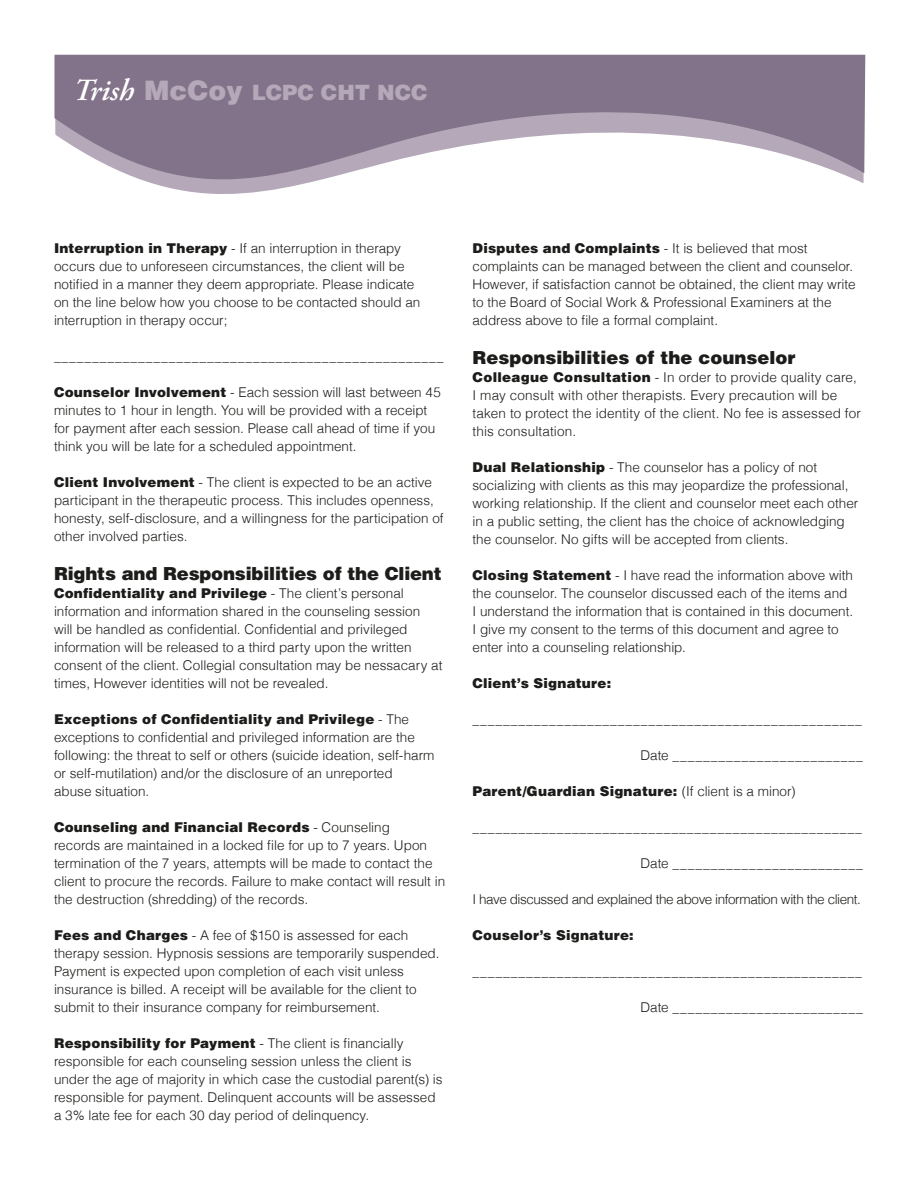
<style>
.page{position:relative;width:918px;height:1188px;background:#fff}
.page>*{position:absolute;margin:0;border:0;box-sizing:border-box;transform-origin:0 0}
.t1{font:900 21.15px "Helvetica";color:#b5a8b8}
.Subhead_1{font:900 18px "Helvetica";letter-spacing:-.01em;color:#1c1c1a}
.Body_Text{font:300 13.5px/18px "Helvetica";color:#1c1c1a}
.Body_Text-2{font:900 13.5px "Helvetica";letter-spacing:.015em;color:#1c1c1a}
.Body_Text-3{font:300 13.5px "Helvetica";letter-spacing:-.03em;color:#1c1c1a}
.s1{font-family:"Adobe Garamond Pro";font-weight:600;font-style:italic;font-size:30.75px;color:#fff}
.s2{font-size:26.85px}
.s3{font-weight:900}
.s4{font-weight:300}
</style>
<div class="page">
<svg style="left:54px;top:55px;width:811px;height:139px;fill:#83738a"></svg>
<h1 class="t1" style="left:73px;top:79px;width:356px"><span class="s1">Trish</span> <span class="s2">McCoy</span> LCPC CHT NCC</h1>
<p class="Body_Text" style="left:54px;top:238px;width:368px"><span class="s3">Interruption in Therapy</span> - If an interruption in therapy occurs due to unforeseen circumstances, the client will be notified in a manner they deem appropriate. Please indicate on the line below how you choose to be contacted should an interruption in therapy occur;</p>
<p class="Body_Text" style="left:54px;top:346px;width:391px">___________________________________________________</p>
<p class="Body_Text" style="left:54px;top:382px;width:389px"><span class="s3">Counselor Involvement</span> - Each session will last between 45 minutes to 1 hour in length. You will be provided with a receipt for payment after each session. Please call ahead of time if you think you will be late for a scheduled appointment.</p>
<p class="Body_Text" style="left:54px;top:472px;width:391px"><span class="s3">Client Involvement</span> - The client is expected to be an active participant in the therapeutic process. This includes openness, honesty, self-disclosure, and a willingness for the participation of other involved parties.</p>
<p class="Subhead_1" style="left:54px;top:561px;width:389px">Rights and Responsibilities of the Client</p>
<p class="Body_Text" style="left:54px;top:583px;width:390px"><span class="s3">Confidentiality and Privilege</span> - The client’s personal information and information shared in the counseling session<br>will be handled as confidential. Confidential and privileged information will be released to a third party upon the written consent of the client. Collegial consultation may be nessacary at times, However identities will not be revealed.</p>
<p class="Body_Text" style="left:54px;top:709px;width:382px"><span class="s3">Exceptions of Confidentiality and Privilege</span> - The exceptions to confidential and privileged information are the following: the threat to self or others (suicide ideation, self-harm or self-mutilation) and/or the disclosure of an unreported<br>abuse situation.</p>
<p class="Body_Text" style="left:54px;top:817px;width:393px"><span class="s3">Counseling and Financial Records</span> - Counseling<br>records are maintained in a locked file for up to 7 years. Upon termination of the 7 years, attempts will be made to contact the client to procure the records. Failure to make contact will result in the destruction (shredding) of the records.</p>
<p class="Body_Text" style="left:54px;top:925px;width:387px"><span class="s3">Fees and Charges</span> - A fee of $150 is assessed for each therapy session. Hypnosis sessions are temporarily suspended.<br>Payment is expected upon completion of each visit unless insurance is billed. A receipt will be available for the client to submit to their insurance company for reimbursement.</p>
<p class="Body_Text" style="left:54px;top:1033px;width:390px"><span class="s3">Responsibility for Payment</span> - The client is financially responsible for each counseling session unless the client is under the age of majority in which case the custodial parent(s) is responsible for payment. Delinquent accounts will be assessed a 3% late fee for each 30 day period of delinquency.</p>
<p class="Body_Text" style="left:472px;top:238px;width:385px"><span class="s3">Disputes and Complaints</span> - It is believed that most complaints can be managed between the client and counselor.<br>However, if satisfaction cannot be obtained, the client may write to the Board of Social Work &amp; Professional Examiners at the address above to file a formal complaint.</p>
<p class="Subhead_1" style="left:472px;top:345px;width:325px">Responsibilities of the counselor</p>
<p class="Body_Text" style="left:472px;top:367px;width:390px"><span class="s3">Colleague Consultation</span> - In order to provide quality care, I may consult with other therapists. Every precaution will be taken to protect the identity of the client. No fee is assessed for this consultation.</p>
<p class="Body_Text" style="left:472px;top:457px;width:387px"><span class="s3">Dual Relationship</span> - The counselor has a policy of not socializing with clients as this may jeopardize the professional, working relationship. If the client and counselor meet each other in a public setting, the client has the choice of acknowledging the counselor. No gifts will be accepted from clients.</p>
<p class="Body_Text" style="left:472px;top:565px;width:382px"><span class="s3">Closing Statement</span> - I have read the information above with the counselor. The counselor discussed each of the items and I understand the information that is contained in this document.<br>I give my consent to the terms of this document and agree to enter into a counseling relationship.</p>
<p class="Body_Text-2" style="left:472px;top:674px;width:140px">Client’s Signature:</p>
<p class="Body_Text" style="left:472px;top:709px;width:391px">___________________________________________________</p>
<p class="Body_Text" style="left:640px;top:745px;width:224px">Date _________________________</p>
<p class="Body_Text-2" style="left:472px;top:782px;width:325px">Parent/Guardian Signature: <span class="s4">(If client is a minor)</span></p>
<p class="Body_Text" style="left:472px;top:817px;width:391px">___________________________________________________</p>
<p class="Body_Text" style="left:640px;top:853px;width:224px">Date _________________________</p>
<p class="Body_Text-3" style="left:472px;top:887px;width:390px">I have discussed and explained the above information with the client.</p>
<p class="Body_Text-2" style="left:472px;top:926px;width:163px">Couselor’s Signature:</p>
<p class="Body_Text" style="left:472px;top:961px;width:391px">___________________________________________________</p>
<p class="Body_Text" style="left:640px;top:997px;width:224px">Date _________________________</p>
</div>
